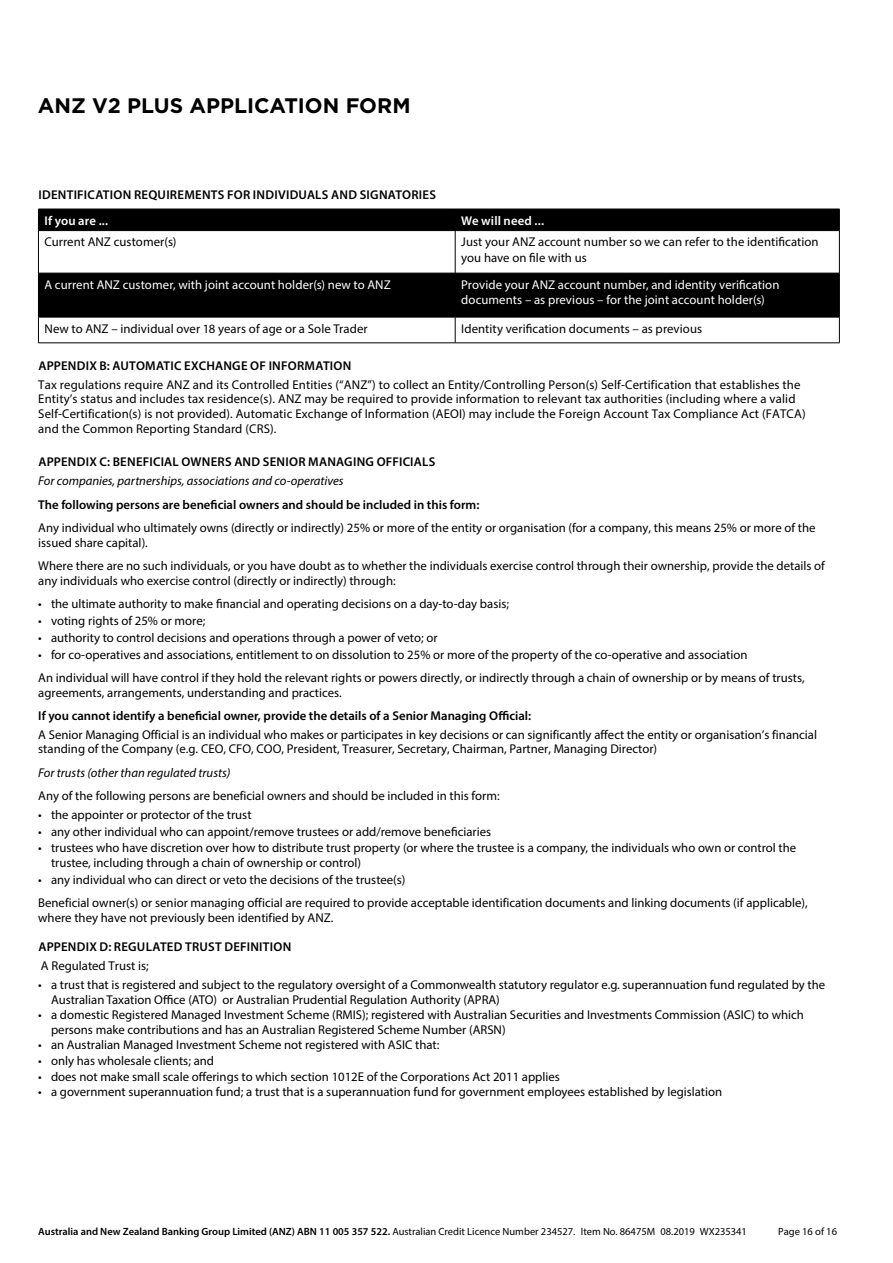
<style>
.page{position:relative;width:893px;height:1263px;background:#fff}
.page>*{position:absolute;margin:0;border:0;box-sizing:border-box;transform-origin:0 0}
.t1{font:700 21px "Gotham";color:#000}
.t2{font:12.75px/14.7px "Myriad Pro";color:#000}
.t3{font:600 12.75px "Myriad Pro";letter-spacing:.01em;color:#000}
.t4{font:12.75px/15.8px "Myriad Pro";letter-spacing:.005em;color:#fff}
.t5{font:italic 12.75px "Myriad Pro";color:#000}
.t6{font:600 12.75px "Myriad Pro";letter-spacing:.01em;color:#fff}
.t7{font:10.5px "Myriad Pro";color:#000}
.s1{font-weight:600}
</style>
<div class="page">
<svg style="left:39px;top:210px;width:800px;height:107px;fill:#000"></svg>
<hr style="left:38px;top:209px;width:417px;height:1px;background:#000">
<svg style="left:38px;top:209px;width:1px;height:21px"></svg>
<hr style="left:455px;top:209px;width:385px;height:1px;background:#000">
<svg style="left:455px;top:210px;width:1px;height:20px"></svg>
<svg style="left:839px;top:209px;width:1px;height:21px"></svg>
<hr style="left:38px;top:230px;width:417px;height:1px;background:#000">
<hr style="left:38px;top:231px;width:1px;height:42px;background:#000">
<hr style="left:455px;top:230px;width:385px;height:1px;background:#000">
<hr style="left:455px;top:231px;width:1px;height:42px;background:#000">
<hr style="left:839px;top:231px;width:1px;height:42px;background:#000">
<hr style="left:38px;top:273px;width:417px;height:1px;background:#000">
<hr style="left:38px;top:273px;width:1px;height:44px;background:#000">
<hr style="left:455px;top:273px;width:385px;height:1px;background:#000">
<hr style="left:455px;top:273px;width:1px;height:44px;background:#000">
<hr style="left:839px;top:273px;width:1px;height:44px;background:#000">
<hr style="left:38px;top:317px;width:417px;height:1px;background:#000">
<svg style="left:38px;top:317px;width:1px;height:26px"></svg>
<hr style="left:455px;top:317px;width:385px;height:1px;background:#000">
<svg style="left:455px;top:317px;width:1px;height:26px"></svg>
<svg style="left:839px;top:317px;width:1px;height:26px"></svg>
<hr style="left:38px;top:343px;width:417px;height:1px;background:#000">
<hr style="left:455px;top:343px;width:385px;height:1px;background:#000">
<h1 class="t1" style="left:38px;top:93px;width:374px">ANZ V2 PLUS APPLICATION FORM</h1>
<p class="t3" style="left:38px;top:186px;width:399px">IDENTIFICATION REQUIREMENTS FOR INDIVIDUALS AND SIGNATORIES</p>
<p class="t6" style="left:44px;top:212px;width:65px">If you are ...</p>
<p class="t6" style="left:461px;top:212px;width:84px">We will need ...</p>
<p class="t2" style="left:44px;top:234px;width:133px">Current ANZ customer(s)</p>
<p class="t2" style="left:461px;top:234px;width:359px;line-height:15.8px">Just your ANZ account number so we can refer to the identification you have on file with us</p>
<p class="t4" style="left:44px;top:276px;width:348px">A current ANZ customer, with joint account holder(s) new to ANZ</p>
<p class="t4" style="left:461px;top:276px;width:320px">Provide your ANZ account number, and identity verification documents – as previous – for the joint account holder(s)</p>
<p class="t2" style="left:44px;top:321px;width:325px">New to ANZ – individual over 18 years of age or a Sole Trader</p>
<p class="t2" style="left:461px;top:321px;width:242px">Identity verification documents – as previous</p>
<p class="t3" style="left:38px;top:357px;width:315px">APPENDIX B: AUTOMATIC EXCHANGE OF INFORMATION</p>
<p class="t2" style="left:38px;top:377px;width:769px">Tax regulations require ANZ and its Controlled Entities (“ANZ”) to collect an Entity/Controlling Person(s) Self-Certification that establishes the Entity’s status and includes tax residence(s). ANZ may be required to provide information to relevant tax authorities (including where a valid Self-Certification(s) is not provided). Automatic Exchange of Information (AEOI) may include the Foreign Account Tax Compliance Act (FATCA) and the Common Reporting Standard (CRS).</p>
<p class="t3" style="left:38px;top:453px;width:398px">APPENDIX C: BENEFICIAL OWNERS AND SENIOR MANAGING OFFICIALS</p>
<p class="t5" style="left:38px;top:473px;width:307px">For companies, partnerships, associations and co-operatives</p>
<p class="t3" style="left:38px;top:497px;width:443px">The following persons are beneficial owners and should be included in this form:</p>
<p class="t2" style="left:38px;top:520px;width:779px">Any individual who ultimately owns (directly or indirectly) 25% or more of the entity or organisation (for a company, this means 25% or more of the issued share capital).</p>
<p class="t2" style="left:38px;top:558px;width:788px">Where there are no such individuals, or you have doubt as to whether the individuals exercise control through their ownership, provide the details of any individuals who exercise control (directly or indirectly) through:</p>
<p class="t2" style="left:38px;top:596px;width:472px">• the ultimate authority to make financial and operating decisions on a day-to-day basis;</p>
<p class="t2" style="left:38px;top:613px;width:169px">• voting rights of 25% or more;</p>
<p class="t2" style="left:38px;top:630px;width:401px">• authority to control decisions and operations through a power of veto; or</p>
<p class="t2" style="left:38px;top:642px;width:768px;line-height:23.2px">• for co-operatives and associations, entitlement to on dissolution to 25% or more of the property of the co-operative and association<br>An individual will have control if they hold the relevant rights or powers directly, or indirectly through a chain of ownership or by means of trusts,</p>
<p class="t2" style="left:38px;top:685px;width:305px">agreements, arrangements, understanding and practices.</p>
<p class="t3" style="left:38px;top:707px;width:494px">If you cannot identify a beneficial owner, provide the details of a Senior Managing Official:</p>
<p class="t2" style="left:38px;top:727px;width:780px">A Senior Managing Official is an individual who makes or participates in key decisions or can significantly affect the entity or organisation’s financial standing of the Company (e.g. CEO, CFO, COO, President, Treasurer, Secretary, Chairman, Partner, Managing Director)</p>
<p class="t5" style="left:38px;top:764px;width:194px">For trusts (other than regulated trusts)</p>
<p class="t2" style="left:38px;top:788px;width:463px">Any of the following persons are beneficial owners and should be included in this form:</p>
<p class="t2" style="left:38px;top:807px;width:215px">• the appointer or protector of the trust</p>
<p class="t2" style="left:38px;top:824px;width:454px">• any other individual who can appoint/remove trustees or add/remove beneficiaries</p>
<p class="t2" style="left:51px;top:840px;width:747px;text-indent:-13px">• trustees who have discretion over how to distribute trust property (or where the trustee is a company, the individuals who own or control the trustee, including through a chain of ownership or control)</p>
<p class="t2" style="left:38px;top:868px;width:771px;line-height:23.2px">• any individual who can direct or veto the decisions of the trustee(s)<br>Beneficial owner(s) or senior managing official are required to provide acceptable identification documents and linking documents (if applicable),</p>
<p class="t2" style="left:38px;top:910px;width:297px">where they have not previously been identified by ANZ.</p>
<p class="t3" style="left:38px;top:938px;width:254px">APPENDIX D: REGULATED TRUST DEFINITION</p>
<p class="t2" style="left:41px;top:958px;width:109px">A Regulated Trust is;</p>
<p class="t2" style="left:51px;top:977px;width:776px;text-indent:-13px">• a trust that is registered and subject to the regulatory oversight of a Commonwealth statutory regulator e.g. superannuation fund regulated by the<br>Australian Taxation Office (ATO) or Australian Prudential Regulation Authority (APRA)</p>
<p class="t2" style="left:51px;top:1007px;width:754px;text-indent:-13px">• a domestic Registered Managed Investment Scheme (RMIS); registered with Australian Securities and Investments Commission (ASIC) to which persons make contributions and has an Australian Registered Scheme Number (ARSN)</p>
<p class="t2" style="left:38px;top:1037px;width:403px">• an Australian Managed Investment Scheme not registered with ASIC that:</p>
<p class="t2" style="left:38px;top:1053px;width:177px">• only has wholesale clients; and</p>
<p class="t2" style="left:38px;top:1069px;width:523px">• does not make small scale offerings to which section 1012E of the Corporations Act 2011 applies</p>
<p class="t2" style="left:38px;top:1084px;width:685px">• a government superannuation fund; a trust that is a superannuation fund for government employees established by legislation</p>
<p class="t7" style="left:38px;top:1225px;width:710px"><span class="s1">Australia and New Zealand Banking Group Limited (ANZ) ABN 11 005 357 522.</span> Australian Credit Licence Number 234527. Item No. 86475M 08.2019 WX235341</p>
<p class="t7" style="left:778px;top:1225px;width:60px">Page 16 of 16</p>
</div>
